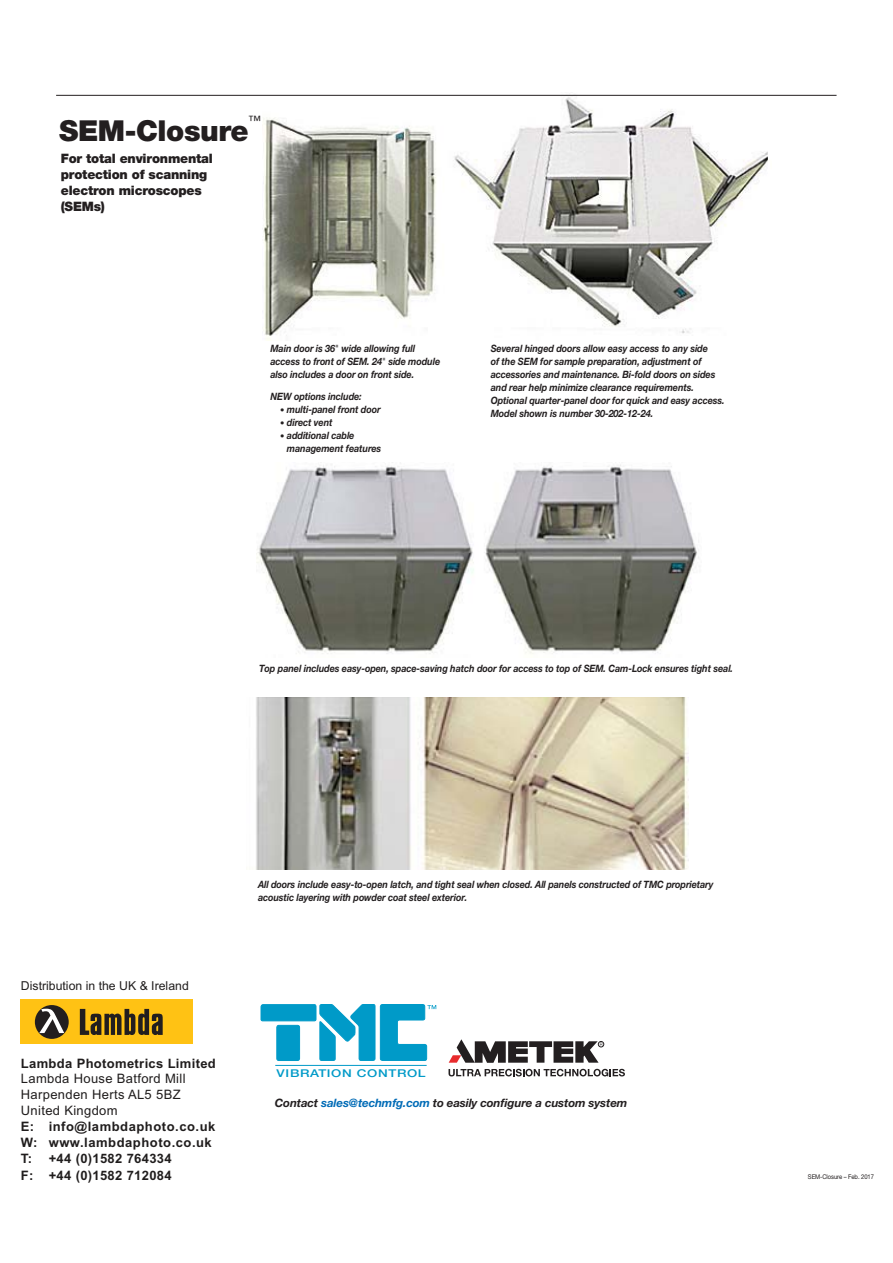
<style>
.page{position:relative;width:893px;height:1263px;background:#fff}
.page>*{position:absolute;margin:0;border:0;box-sizing:border-box;transform-origin:0 0}
.t1{font:900 28.95px "Helvetica Neue";letter-spacing:-.015em;color:#231f20}
.t2{font:700 13.05px/15.9px "Arial";letter-spacing:.025em;color:#201d1d}
.t3{font:900 13.05px/15.9px "Helvetica Neue";letter-spacing:-.015em;color:#231f20}
.t4{font:13.05px/15.9px "Arial";letter-spacing:.025em;color:#201d1d}
.t5{font:13.05px "Helvetica Neue";color:#231f20}
.t6{font:12.3px "Arial";color:#201d1d}
.t7{font:italic 700 11.55px "Helvetica Neue";letter-spacing:-.01em;color:#231f20}
.t8{font:500 10.8px "Helvetica Neue";letter-spacing:.055em;color:#009ac8;scale:1.25 1}
.t9{font:italic 700 10.05px/13px "Helvetica Neue";letter-spacing:-.01em;color:#231f20;scale:.9 1}
.t10{font:6.45px "Helvetica Neue";letter-spacing:-.01em;color:#231f20;scale:.9 1}
.s1{font-weight:400;font-style:normal}
.s2{font-size:8.7px}
.s3{color:#006bb6}
</style>
<div class="page">
<img style="left:263px;top:94px;width:508px;height:247px">
<hr style="left:56px;top:95px;width:780px;height:1px;background:#231f20">
<img style="left:256px;top:462px;width:443px;height:192px">
<img style="left:256px;top:698px;width:433px;height:172px">
<svg style="left:448px;top:1069px;width:177px;height:7px"></svg>
<svg style="left:449px;top:1039px;width:155px;height:24px"></svg>
<svg style="left:261px;top:1004px;width:175px;height:57px"></svg>
<hr style="left:275px;top:1065px;width:152px;height:1px;background:#009ac8">
<div style="left:21px;top:999px;width:172px;height:45px;background:#ffc214"></div>
<svg style="left:80px;top:1009px;width:83px;height:26px"></svg>
<svg style="left:35px;top:1005px;width:34px;height:34px"></svg>
<svg style="left:39px;top:1009px;width:25px;height:24px"></svg>
<p class="t5" style="left:248px;top:116px;width:14px">™</p>
<h1 class="t1" style="left:59px;top:120px;width:191px">SEM-Closure</h1>
<p class="t3" style="left:61px;top:152px;width:154px">For total environmental protection of scanning electron microscopes (SEMs)</p>
<p class="t9" style="left:270px;top:343px;width:190px">Main door is 36<span class="s1">"</span> wide allowing full access to front of SEM. 24<span class="s1">"</span> side module also includes a door on front side.</p>
<p class="t9" style="left:270px;top:391px;width:103px">NEW options include:</p>
<p class="t9" style="left:280px;top:404px;width:113px"><span class="s2">•</span> multi-panel front door</p>
<p class="t9" style="left:280px;top:417px;width:60px"><span class="s2">•</span> direct vent</p>
<p class="t9" style="left:287px;top:430px;width:106px;text-indent:-7px"><span class="s2">•</span> additional cable management features</p>
<p class="t9" style="left:491px;top:343px;width:261px">Several hinged doors allow easy access to any side<br>of the SEM for sample preparation, adjustment of accessories and maintenance. Bi-fold doors on sides and rear help minimize clearance requirements.<br>Optional quarter-panel door for quick and easy access.<br>Model shown is number 30-202-12-24.</p>
<p class="t9" style="left:259px;top:662px;width:528px">Top panel includes easy-open, space-saving hatch door for access to top of SEM. Cam-Lock ensures tight seal.</p>
<p class="t6" style="left:21px;top:981px;width:169px">Distribution in the UK &amp; Ireland</p>
<p class="t2" style="left:21px;top:1055px;width:196px">Lambda Photometrics Limited</p>
<p class="t4" style="left:21px;top:1072px;width:166px">Lambda House Batford Mill<br>Harpenden Herts AL5 5BZ<br>United Kingdom</p>
<p class="t2" style="left:21px;top:1119px;width:196px">E: info@lambdaphoto.co.uk<br>W: www.lambdaphoto.co.uk<br>T:</p>
<p class="t2" style="left:21px;top:1150px;width:152px;line-height:17.4px;text-align:right">+44 (0)1582 764334<br>F: +44 (0)1582 712084</p>
<p class="t9" style="left:258px;top:878px;width:508px">All doors include easy-to-open latch, and tight seal when closed. All panels constructed of TMC proprietary acoustic layering with powder coat steel exterior.</p>
<p class="t8" style="left:276px;top:1069px;width:121px">VIBRATION CONTROL</p>
<p class="t7" style="left:275px;top:1099px;width:354px">Contact <span class="s3">sales@techmfg.com</span> to easily configure a custom system</p>
<p class="t10" style="left:808px;top:1173px;width:75px">SEM-Closure – Feb. 2017</p>
</div>
